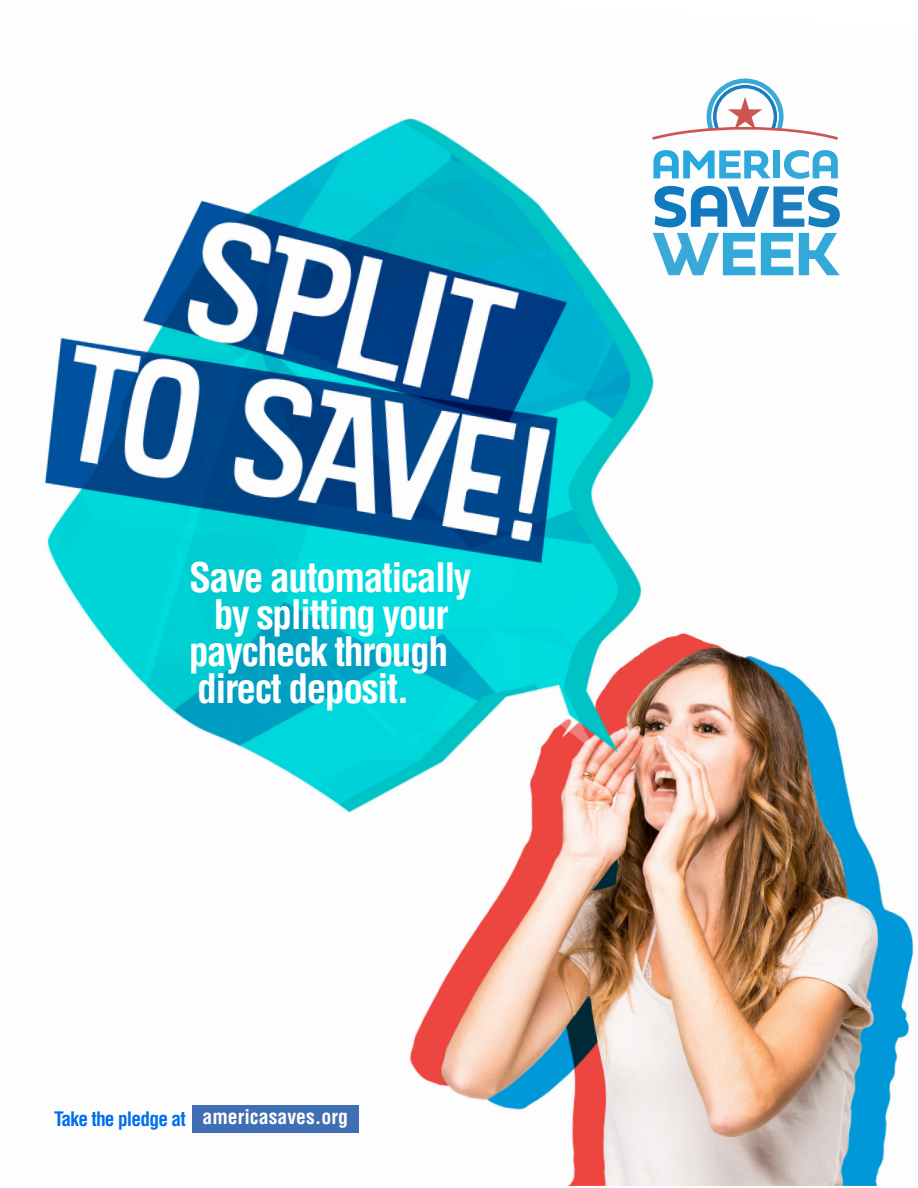
<style>
.page{position:relative;width:918px;height:1188px;background:#fff}
.page>*{position:absolute;margin:0;border:0;box-sizing:border-box;transform-origin:0 0}
.t1{font:700 condensed 39.6px "Helvetica";letter-spacing:-.04em;color:#fff}
.t2{font:700 condensed 19.8px "Helvetica";color:#fff}
.t3{font:700 condensed 19.5px "Helvetica";letter-spacing:-.04em;color:#006ef0}
</style>
<div class="page">
<img style="left:44px;top:78px;width:870px;height:1108px">
<svg style="left:653px;top:233px;width:102px;height:42px"></svg>
<svg style="left:761px;top:233px;width:32px;height:42px"></svg>
<svg style="left:799px;top:233px;width:41px;height:42px"></svg>
<svg style="left:653px;top:150px;width:118px;height:28px"></svg>
<div style="left:774px;top:151px;width:6px;height:27px;background:#33a9da"></div>
<svg style="left:784px;top:150px;width:54px;height:29px"></svg>
<svg style="left:654px;top:186px;width:186px;height:41px"></svg>
<svg style="left:652px;top:79px;width:186px;height:61px"></svg>
<div style="left:192px;top:1105px;width:167px;height:28px;background:#406eb2"></div>
<p class="t1" style="left:189px;top:554px;width:284px">Save automatically</p>
<p class="t1" style="left:214px;top:591px;width:236px">by splitting your</p>
<p class="t1" style="left:189px;top:628px;width:261px">paycheck through</p>
<p class="t1" style="left:197px;top:664px;width:214px">direct deposit.</p>
<p class="t3" style="left:54px;top:1107px;width:133px">Take the pledge at</p>
<p class="t2" style="left:203px;top:1105px;width:147px">americasaves.org</p>
</div>
